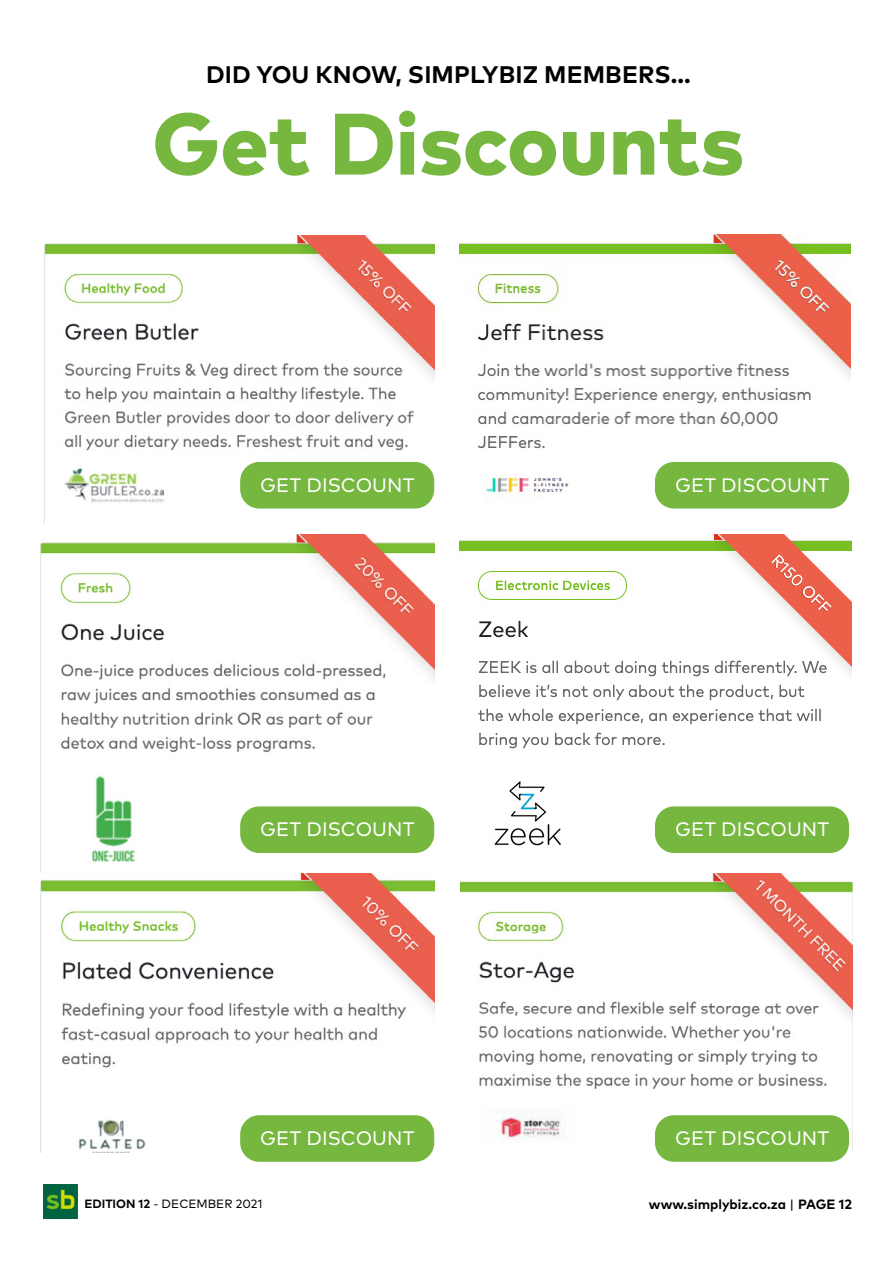
<style>
.page{position:relative;width:893px;height:1263px;background:#fff}
.page>*{position:absolute;margin:0;border:0;box-sizing:border-box;transform-origin:0 0}
.t1{font:800 87px "Mark Pro";color:#76b73f}
.t2{font:700 24px "Mark Pro";letter-spacing:.005em;color:#000}
.t3{font:19.5px "Mark Pro";letter-spacing:.005em;color:#fff}
.t4{font:700 13.5px "Mark Pro";color:#000}
.t5{font:12px "Mark Pro";color:#000}
.s1{font-weight:700}
.s2{font-weight:400}
</style>
<div class="page">
<img style="left:44px;top:1185px;width:34px;height:34px">
<img style="left:44px;top:235px;width:390px;height:289px">
<img style="left:459px;top:234px;width:392px;height:275px">
<img style="left:41px;top:534px;width:393px;height:619px">
<img style="left:459px;top:534px;width:393px;height:319px">
<img style="left:460px;top:873px;width:392px;height:280px">
<div style="left:240px;top:462px;width:194px;height:46px;background:#76b73f;border-radius:19px"></div>
<div style="left:240px;top:806px;width:194px;height:47px;background:#76b73f;border-radius:19px"></div>
<div style="left:240px;top:1115px;width:194px;height:47px;background:#76b73f;border-radius:19px"></div>
<div style="left:655px;top:462px;width:194px;height:46px;background:#76b73f;border-radius:19px"></div>
<div style="left:655px;top:806px;width:194px;height:47px;background:#76b73f;border-radius:19px"></div>
<div style="left:655px;top:1115px;width:194px;height:47px;background:#76b73f;border-radius:19px"></div>
<p class="t2" style="left:206px;top:56px;width:486px">DID YOU KNOW, SIMPLYBIZ MEMBERS...</p>
<h1 class="t1" style="left:152px;top:77px;width:593px">Get Discounts</h1>
<p class="t3" style="left:260px;top:470px;width:156px">GET DISCOUNT</p>
<p class="t3" style="left:675px;top:470px;width:156px">GET DISCOUNT</p>
<p class="t3" style="left:260px;top:814px;width:156px">GET DISCOUNT</p>
<p class="t3" style="left:675px;top:814px;width:156px">GET DISCOUNT</p>
<p class="t3" style="left:260px;top:1123px;width:156px">GET DISCOUNT</p>
<p class="t3" style="left:675px;top:1123px;width:156px">GET DISCOUNT</p>
<p class="t5" style="left:84px;top:1194px;width:180px"><span class="s1">EDITION 12</span> - DECEMBER 2021</p>
<p class="t4" style="left:649px;top:1194px;width:204px">www.simplybiz.co.za <span class="s2">|</span> PAGE 12</p>
</div>
